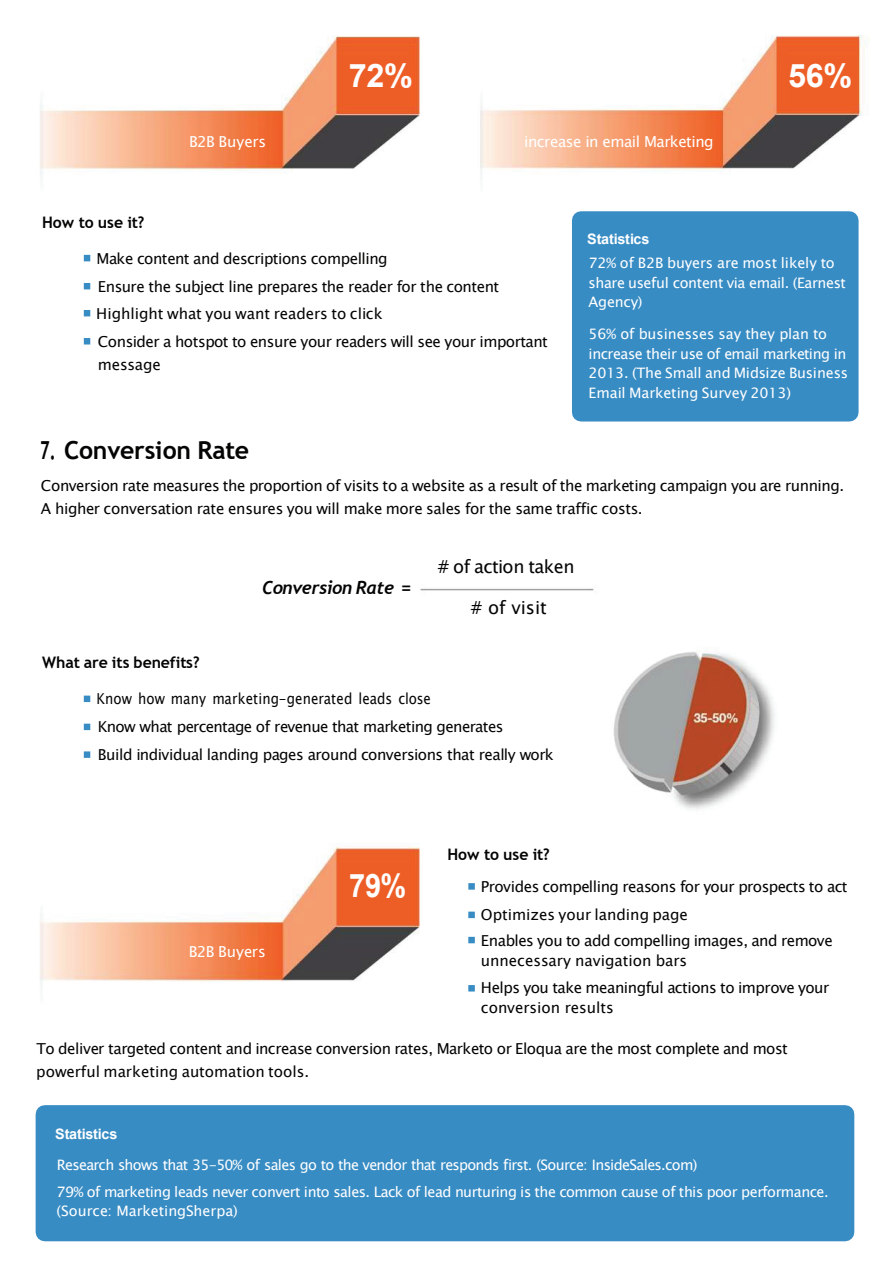
<style>
.page{position:relative;width:893px;height:1263px;background:#fff}
.page>*{position:absolute;margin:0;border:0;box-sizing:border-box;transform-origin:0 0}
.t1{font:700 32.4px "Arial";color:#fff}
.t2{font:700 32.4px "Arial";color:#fff;scale:.9 1}
.t3{font:700 24.9px "Trebuchet MS";letter-spacing:-.01em;color:#040503;scale:.65 1}
.t4{font:18px "Lucida Sans Unicode";letter-spacing:-.03em;color:#040503}
.t5{font:italic 700 18px "Trebuchet";letter-spacing:-.025em;color:#040503}
.t6{font:700 15.9px "Trebuchet MS";color:#040503}
.t7{font:15.15px/27.6px "Lucida Sans Unicode";letter-spacing:-.025em;color:#040503}
.t8{font:15.15px/28px "Lucida Sans Unicode";letter-spacing:-.025em;color:#040503;scale:.88 1}
.t9{font:15.15px "Lucida Sans Unicode";letter-spacing:-.03em;color:#fff}
.t10{font:15.15px "Lucida Sans Unicode";letter-spacing:-.005em;color:#fff}
.t11{font:15.15px "Lucida Sans Unicode";letter-spacing:-.005em;color:#040503}
.t12{font:14.4px/19.8px "Lucida Sans Unicode";letter-spacing:-.03em;color:#fff}
.t13{font:14.4px "Lucida Sans Unicode";letter-spacing:-.005em;color:#fff}
.t14{font:700 14.4px "Arial";letter-spacing:-.01em;color:#fff}
</style>
<div class="page">
<img style="left:40px;top:36px;width:829px;height:956px">
<svg style="left:84px;top:255px;width:6px;height:6px"></svg>
<svg style="left:84px;top:283px;width:6px;height:6px"></svg>
<svg style="left:84px;top:310px;width:6px;height:6px"></svg>
<svg style="left:84px;top:338px;width:6px;height:6px"></svg>
<svg style="left:84px;top:696px;width:6px;height:6px"></svg>
<svg style="left:84px;top:724px;width:6px;height:6px"></svg>
<div style="left:84px;top:751px;width:6px;height:7px;background:#388cc4"></div>
<div style="left:468px;top:883px;width:7px;height:7px;background:#388cc4"></div>
<div style="left:468px;top:912px;width:7px;height:6px;background:#388cc4"></div>
<div style="left:468px;top:937px;width:7px;height:6px;background:#388cc4"></div>
<div style="left:468px;top:985px;width:7px;height:6px;background:#388cc4"></div>
<div style="left:572px;top:211px;width:286px;height:210px;background:#388cc4"></div>
<div style="left:36px;top:1105px;width:818px;height:136px;background:#388cc4"></div>
<h1 class="t1" style="left:349px;top:53px;width:66px">72%</h1>
<h1 class="t1" style="left:788px;top:53px;width:66px">56%</h1>
<p class="t10" style="left:189px;top:130px;width:78px">B2B Buyers</p>
<p class="t9" style="left:524px;top:130px;width:191px">increase in email Marketing</p>
<p class="t6" style="left:42px;top:213px;width:104px">How to use it?</p>
<p class="t7" style="left:96px;top:245px;width:453px">Make content and descriptions compelling<br>Ensure the subject line prepares the reader for the content Highlight what you want readers to click<br>Consider a hotspot to ensure your readers will see your important</p>
<p class="t11" style="left:98px;top:353px;width:65px">message</p>
<h2 class="t3" style="left:40px;top:434px;width:323px">7. Conversion Rate</h2>
<p class="t14" style="left:587px;top:229px;width:64px">Statistics</p>
<p class="t12" style="left:588px;top:253px;width:259px">72% of B2B buyers are most likely to share useful content via email. (Earnest<br>Agency)</p>
<p class="t12" style="left:588px;top:324px;width:261px">56% of businesses say they plan to increase their use of email marketing in 2013. (The Small and Midsize Business Email Marketing Survey 2013)</p>
<p class="t7" style="left:41px;top:474px;width:805px;line-height:23.1px">Conversion rate measures the proportion of visits to a website as a result of the marketing campaign you are running.<br>A higher conversation rate ensures you will make more sales for the same traffic costs.</p>
<p class="t5" style="left:262px;top:576px;width:151px">Conversion Rate =</p>
<p class="t4" style="left:438px;top:552px;width:138px"># of action taken</p>
<p class="t4" style="left:471px;top:593px;width:78px"># of visit</p>
<p class="t6" style="left:42px;top:653px;width:159px">What are its benefits?</p>
<p class="t8" style="left:96px;top:684px;width:521px">Know how many marketing-generated leads close<br>Know what percentage of revenue that marketing generates<br>Build individual landing pages around conversions that really work</p>
<p class="t10" style="left:189px;top:940px;width:78px">B2B Buyers</p>
<h1 class="t2" style="left:349px;top:863px;width:65px">79%</h1>
<p class="t6" style="left:447px;top:844px;width:104px">How to use it?</p>
<p class="t7" style="left:481px;top:872px;width:368px;line-height:28.5px">Provides compelling reasons for your prospects to act<br>Optimizes your landing page</p>
<p class="t7" style="left:481px;top:930px;width:353px;line-height:19.8px">Enables you to add compelling images, and remove unnecessary navigation bars</p>
<p class="t7" style="left:481px;top:978px;width:350px;line-height:19.8px">Helps you take meaningful actions to improve your conversion results</p>
<p class="t7" style="left:36px;top:1037px;width:753px;line-height:23.1px">To deliver targeted content and increase conversion rates, Marketo or Eloqua are the most complete and most powerful marketing automation tools.</p>
<p class="t14" style="left:55px;top:1124px;width:64px">Statistics</p>
<p class="t12" style="left:57px;top:1152px;width:774px;line-height:26.2px">Research shows that 35-50% of sales go to the vendor that responds first. (Source: InsideSales.com)<br>79% of marketing leads never convert into sales. Lack of lead nurturing is the common cause of this poor performance.</p>
<p class="t13" style="left:56px;top:1200px;width:183px">(Source: MarketingSherpa)</p>
</div>
